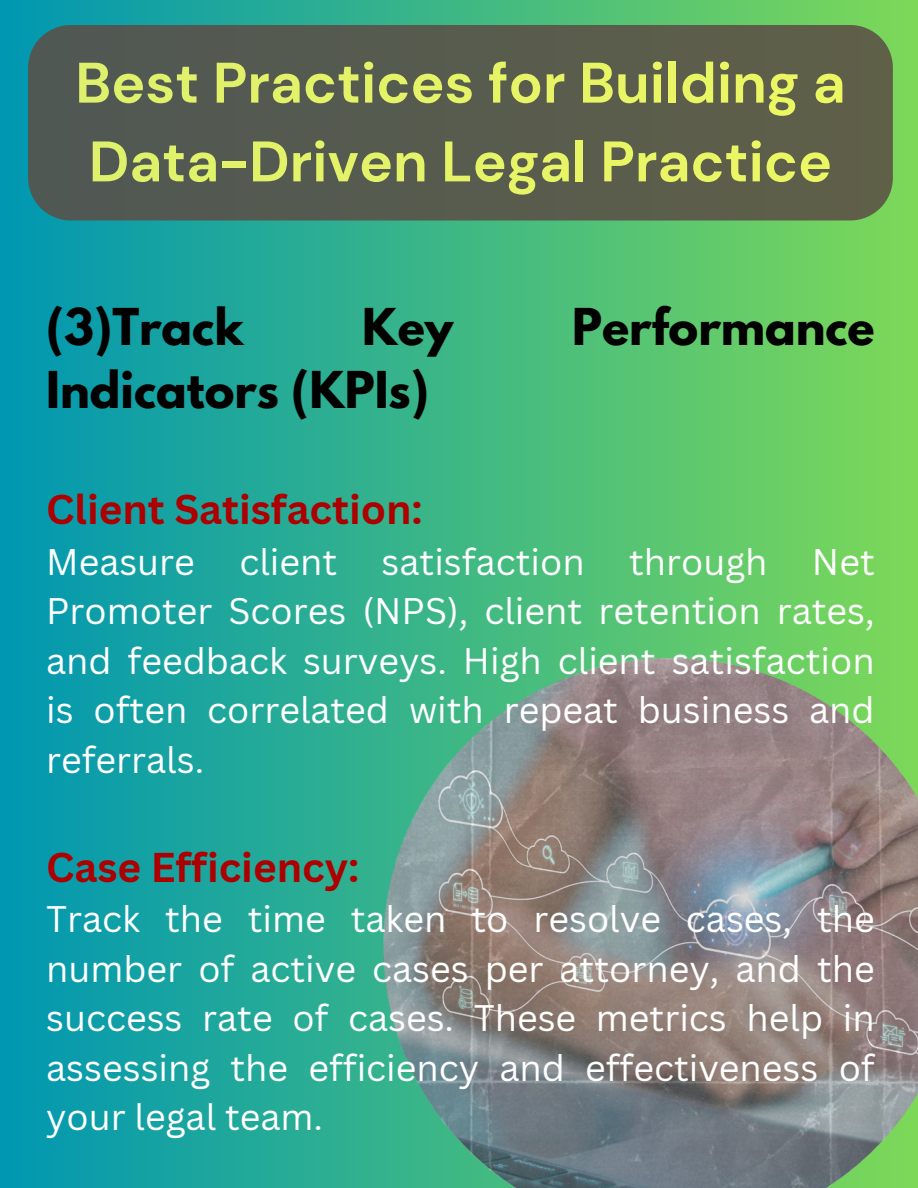
<style>
.page{position:relative;width:918px;height:1188px;background:#fff}
.page>*{position:absolute;margin:0;border:0;box-sizing:border-box;transform-origin:0 0}
.t1{font:700 57px/78.8px "DM Sans";color:#fffd63}
.t2{font:700 45px "League Spartan";color:#000}
.t3{font:700 40.5px "Canva Sans";color:#ad0000}
.t4{font:36px/49.5px "Canva Sans";color:#fff;text-align:justify}
</style>
<div class="page">
<div style="left:0;top:0;width:918px;height:1188px;background:linear-gradient(to right,#0097b2,#7dd858)"></div>
<img style="left:384px;top:658px;width:534px;height:530px">
<div style="left:28px;top:25px;width:865px;height:196px;background:#585c4e"></div>
<h1 class="t1" style="left:75px;top:44px;width:772px">Best Practices for Building a<br>Data-Driven Legal Practice</h1>
<p class="t2" style="left:46px;top:305px;width:199px">(3)Track</p>
<p class="t2" style="left:362px;top:305px;width:93px">Key</p>
<p class="t2" style="left:572px;top:305px;width:304px">Performance</p>
<p class="t2" style="left:46px;top:368px;width:384px">Indicators (KPIs)</p>
<p class="t3" style="left:46px;top:481px;width:378px">Client Satisfaction:</p>
<p class="t4" style="left:46px;top:536px;width:830px">Measure client satisfaction through Net Promoter Scores (NPS), client retention rates, and feedback surveys. High client satisfaction is often correlated with repeat business and referrals.</p>
<p class="t3" style="left:46px;top:838px;width:315px">Case Efficiency:</p>
<p class="t4" style="left:46px;top:894px;width:830px">Track the time taken to resolve cases, the number of active cases per attorney, and the success rate of cases. These metrics help in assessing the efficiency and effectiveness of your legal team.</p>
</div>
